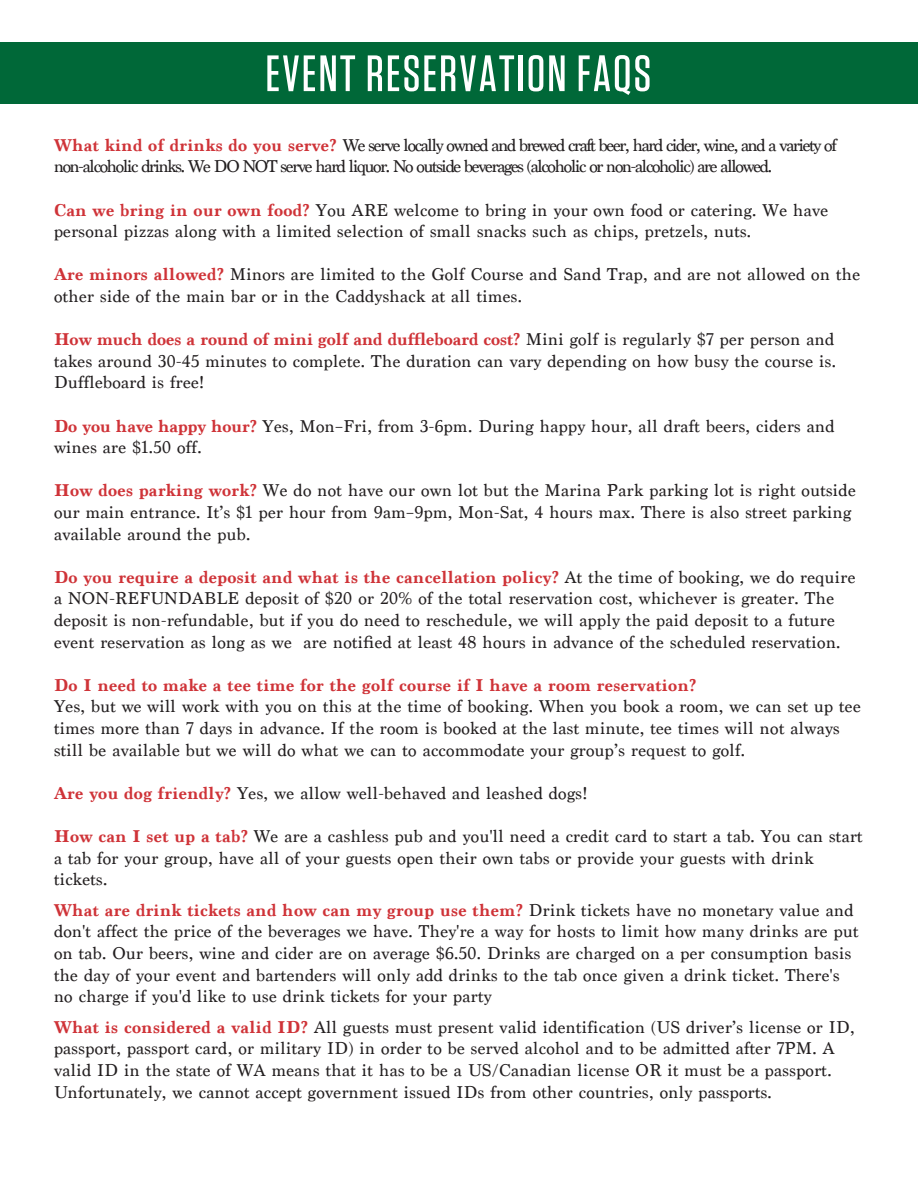
<style>
.page{position:relative;width:918px;height:1188px;background:#fff}
.page>*{position:absolute;margin:0;border:0;box-sizing:border-box;transform-origin:0 0}
.t1{font:500 51px "Tungsten";letter-spacing:.04em;color:#fff}
.t2{font:18px/21.6px "Marion";letter-spacing:.02em;color:#231f20}
.t3{font:18px/21.6px "Marion";letter-spacing:-.07em;color:#231f20}
.t4{font:700 18px "Marion";letter-spacing:.02em;color:#cf3338}
.s1{font-weight:700;color:#cf3338}
</style>
<div class="page">
<div style="left:0;top:43px;width:918px;height:61px;background:#006838"></div>
<h1 class="t1" style="left:265px;top:47px;width:387px">EVENT RESERVATION FAQS</h1>
<p class="t3" style="left:54px;top:134px;width:784px"><span class="s1">What kind of drinks do you serve?</span> We serve locally owned and brewed craft beer, hard cider, wine, and a variety of non-alcoholic drinks. We DO NOT serve hard liquor. No outside beverages (alcoholic or non-alcoholic) are allowed.</p>
<p class="t2" style="left:54px;top:199px;width:776px"><span class="s1">Can we bring in our own food?</span> You ARE welcome to bring in your own food or catering. We have personal pizzas along with a limited selection of small snacks such as chips, pretzels, nuts.</p>
<p class="t2" style="left:54px;top:264px;width:808px"><span class="s1">Are minors allowed?</span> Minors are limited to the Golf Course and Sand Trap, and are not allowed on the other side of the main bar or in the Caddyshack at all times.</p>
<p class="t2" style="left:54px;top:329px;width:783px;text-align:justify"><span class="s1">How much does a round of mini golf and duffleboard cost?</span> Mini golf is regularly $7 per person and takes around 30-45 minutes to complete. The duration can vary depending on how busy the course is.<br>Duffleboard is free!</p>
<p class="t2" style="left:54px;top:415px;width:782px"><span class="s1">Do you have happy hour?</span> Yes, Mon–Fri, from 3-6pm. During happy hour, all draft beers, ciders and wines are $1.50 off.</p>
<p class="t2" style="left:54px;top:480px;width:803px"><span class="s1">How does parking work?</span> We do not have our own lot but the Marina Park parking lot is right outside our main entrance. It’s $1 per hour from 9am–9pm, Mon-Sat, 4 hours max. There is also street parking available around the pub.</p>
<p class="t2" style="left:54px;top:566px;width:803px"><span class="s1">Do you require a deposit and what is the cancellation policy?</span> At the time of booking, we do require a NON-REFUNDABLE deposit of $20 or 20% of the total reservation cost, whichever is greater. The deposit is non-refundable, but if you do need to reschedule, we will apply the paid deposit to a future event reservation as long as we are notified at least 48 hours in advance of the scheduled reservation.</p>
<p class="t4" style="left:54px;top:674px;width:644px">Do I need to make a tee time for the golf course if I have a room reservation?</p>
<p class="t2" style="left:54px;top:696px;width:808px">Yes, but we will work with you on this at the time of booking. When you book a room, we can set up tee times more than 7 days in advance. If the room is booked at the last minute, tee times will not always still be available but we will do what we can to accommodate your group’s request to golf.</p>
<p class="t2" style="left:54px;top:782px;width:535px"><span class="s1">Are you dog friendly?</span> Yes, we allow well-behaved and leashed dogs!</p>
<p class="t2" style="left:54px;top:826px;width:810px"><span class="s1">How can I set up a tab?</span> We are a cashless pub and you'll need a credit card to start a tab. You can start a tab for your group, have all of your guests open their own tabs or provide your guests with drink tickets.</p>
<p class="t2" style="left:54px;top:899px;width:806px"><span class="s1">What are drink tickets and how can my group use them?</span> Drink tickets have no monetary value and don't affect the price of the beverages we have. They're a way for hosts to limit how many drinks are put on tab. Our beers, wine and cider are on average $6.50. Drinks are charged on a per consumption basis the day of your event and bartenders will only add drinks to the tab once given a drink ticket. There's no charge if you'd like to use drink tickets for your party</p>
<p class="t2" style="left:54px;top:1016px;width:802px"><span class="s1">What is considered a valid ID?</span> All guests must present valid identification (US driver’s license or ID, passport, passport card, or military ID) in order to be served alcohol and to be admitted after 7PM. A valid ID in the state of WA means that it has to be a US/Canadian license OR it must be a passport.<br>Unfortunately, we cannot accept government issued IDs from other countries, only passports.</p>
</div>
